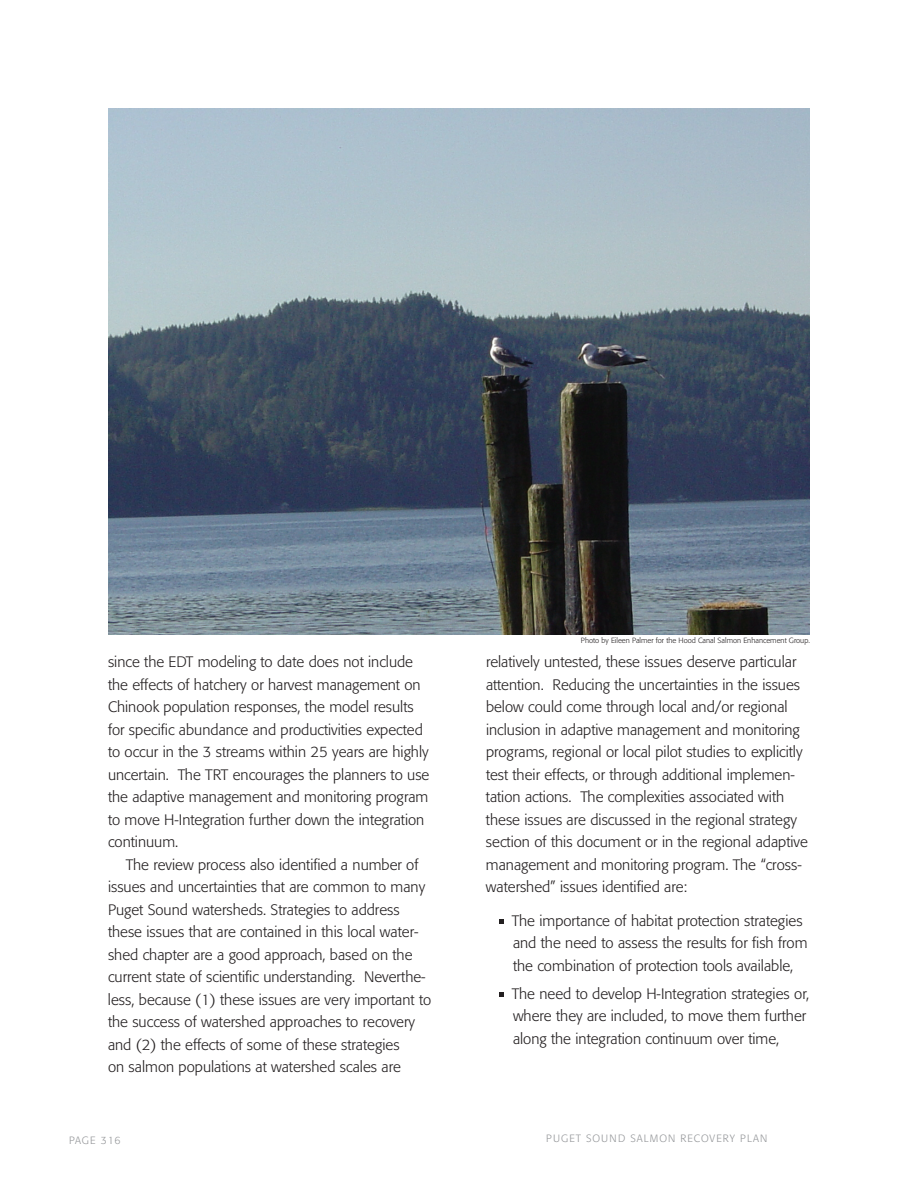
<style>
.page{position:relative;width:918px;height:1188px;background:#fff}
.page>*{position:absolute;margin:0;border:0;box-sizing:border-box;transform-origin:0 0}
.t1{font:300 15px/22.5px "Formata";color:#231f20}
.t2{font:300 10.5px "Formata";letter-spacing:.1em;color:#939598}
.t3{font:300 7.5px "Formata";color:#231f20}
</style>
<div class="page">
<img style="left:108px;top:108px;width:702px;height:526px">
<svg style="left:499px;top:919px;width:4px;height:4px"></svg>
<svg style="left:499px;top:992px;width:4px;height:4px"></svg>
<p class="t1" style="left:108px;top:651px;width:323px">since the EDT modeling to date does not include the effects of hatchery or harvest management on Chinook population responses, the model results for specific abundance and productivities expected to occur in the 3 streams within 25 years are highly uncertain. The TRT encourages the planners to use the adaptive management and monitoring program to move H-Integration further down the integration continuum.</p>
<p class="t1" style="left:108px;top:853px;width:325px;text-indent:18px">The review process also identified a number of issues and uncertainties that are common to many Puget Sound watersheds. Strategies to address these issues that are contained in this local water&shy;shed chapter are a good approach, based on the current state of scientific understanding. Neverthe&shy;less, because (1) these issues are very important to the success of watershed approaches to recovery and (2) the effects of some of these strategies<br>on salmon populations at watershed scales are</p>
<p class="t3" style="left:581px;top:636px;width:231px">Photo by Eileen Palmer for the Hood Canal Salmon Enhancement Group.</p>
<p class="t1" style="left:486px;top:651px;width:324px">relatively untested, these issues deserve particular attention. Reducing the uncertainties in the issues below could come through local and/or regional inclusion in adaptive management and monitoring programs, regional or local pilot studies to explicitly test their effects, or through additional implemen&shy;tation actions. The complexities associated with these issues are discussed in the regional strategy section of this document or in the regional adaptive management and monitoring program. The “cross&shy;watershed” issues identified are:</p>
<p class="t1" style="left:512px;top:909px;width:297px">The importance of habitat protection strategies and the need to assess the results for fish from the combination of protection tools available,</p>
<p class="t1" style="left:512px;top:982px;width:299px">The need to develop H-Integration strategies or, where they are included, to move them further along the integration continuum over time,</p>
<p class="t2" style="left:69px;top:1134px;width:53px">PAGE 316</p>
<p class="t2" style="left:546px;top:1132px;width:223px">PUGET SOUND SALMON RECOVERY PLAN</p>
</div>
